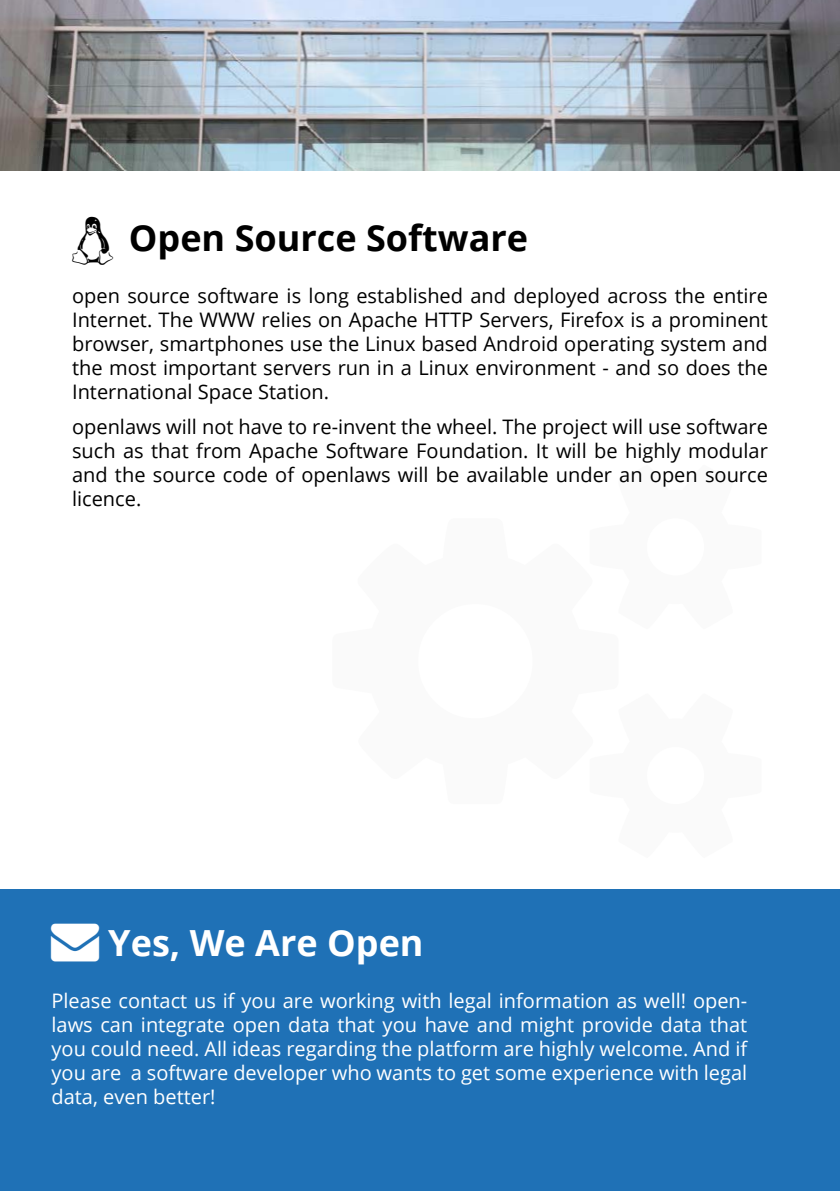
<style>
.page{position:relative;width:840px;height:1191px;background:#fff}
.page>*{position:absolute;margin:0;border:0;box-sizing:border-box;transform-origin:0 0}
.t1{font:700 36px "Open Sans";color:#000}
.t2{font:700 36px "Open Sans";color:#fff}
.t3{font:20px/24px "Open Sans";color:#000;text-align:justify}
.t4{font:20px/24px "Open Sans";color:#fff;text-align:justify}
</style>
<div class="page">
<img style="left:0;top:0;width:839px;height:170px">
<div style="left:0;top:889px;width:839px;height:302px;background:#1f71b6"></div>
<svg style="left:51px;top:91px;width:52px;height:48px;background:#73706e"></svg>
<svg style="left:181px;top:103px;width:45px;height:38px;background:#7f8184"></svg>
<svg style="left:274px;top:91px;width:41px;height:48px;background:#9ca4ab"></svg>
<h1 class="t1" style="left:129px;top:212px;width:400px">Open Source Software</h1>
<p class="t3" style="left:72px;top:283px;width:697px">open source software is long established and deployed across the entire Internet. The WWW relies on Apache HTTP Servers, Firefox is a prominent browser, smartphones use the Linux based Android operating system and the most important servers run in a Linux environment - and so does the International Space Station.</p>
<p class="t3" style="left:72px;top:414px;width:697px">openlaws will not have to re-invent the wheel. The project will use software such as that from Apache Software Foundation. It will be highly modular and the source code of openlaws will be available under an open source licence.</p>
<h1 class="t2" style="left:108px;top:917px;width:317px">Yes, We Are Open</h1>
<p class="t4" style="left:51px;top:988px;width:697px">Please contact us if you are working with legal information as well! open&shy;laws can integrate open data that you have and might provide data that you could need. All ideas regarding the platform are highly welcome. And if you are a software developer who wants to get some experience with legal data, even better!</p>
</div>
